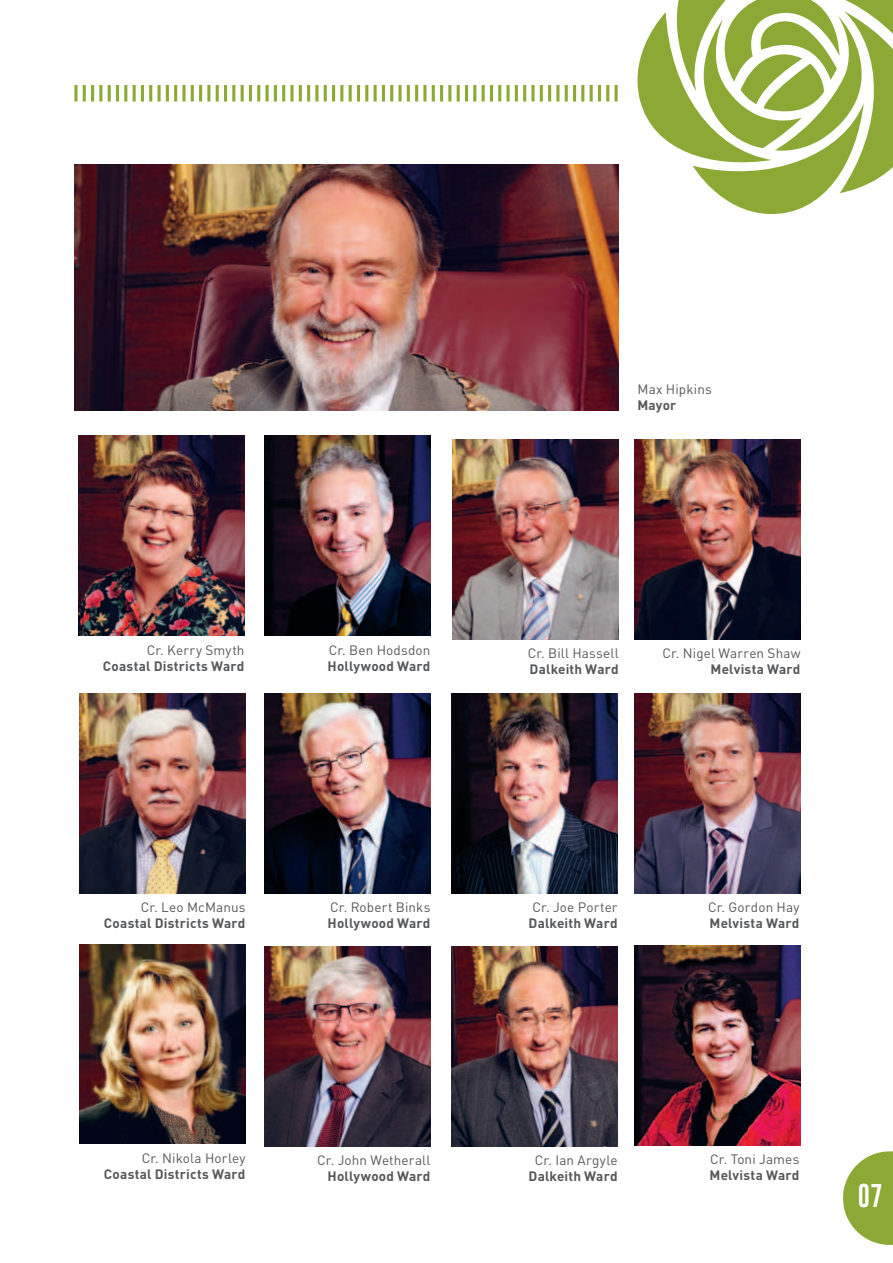
<style>
.page{position:relative;width:893px;height:1263px;background:#fff}
.page>*{position:absolute;margin:0;border:0;box-sizing:border-box;transform-origin:0 0}
.t1{font:24px "Gobold";color:#fff}
.t2{font:700 13.5px "DIN";letter-spacing:.015em;color:#57585a}
.t3{font:13.5px "DIN";letter-spacing:.01em;color:#57585a}
</style>
<div class="page">
<img style="left:74px;top:165px;width:545px;height:245px">
<img style="left:265px;top:946px;width:166px;height:200px">
<img style="left:80px;top:944px;width:166px;height:200px">
<img style="left:265px;top:436px;width:166px;height:200px">
<img style="left:79px;top:436px;width:165px;height:200px">
<img style="left:265px;top:693px;width:166px;height:200px">
<img style="left:80px;top:693px;width:166px;height:200px">
<img style="left:635px;top:693px;width:165px;height:200px">
<img style="left:635px;top:945px;width:165px;height:200px">
<img style="left:453px;top:439px;width:166px;height:200px">
<img style="left:635px;top:439px;width:165px;height:200px">
<img style="left:452px;top:693px;width:166px;height:200px">
<hr style="left:74px;top:85px;width:3px;height:17px;background:#8ca935">
<hr style="left:83px;top:85px;width:3px;height:17px;background:#8ca935">
<hr style="left:91px;top:85px;width:3px;height:17px;background:#8ca935">
<hr style="left:99px;top:85px;width:3px;height:17px;background:#8ca935">
<hr style="left:108px;top:85px;width:3px;height:17px;background:#8ca935">
<hr style="left:116px;top:85px;width:3px;height:17px;background:#8ca935">
<hr style="left:124px;top:85px;width:3px;height:17px;background:#8ca935">
<hr style="left:133px;top:85px;width:3px;height:17px;background:#8ca935">
<hr style="left:141px;top:85px;width:3px;height:17px;background:#8ca935">
<hr style="left:149px;top:85px;width:3px;height:17px;background:#8ca935">
<hr style="left:158px;top:85px;width:3px;height:17px;background:#8ca935">
<hr style="left:166px;top:85px;width:3px;height:17px;background:#8ca935">
<hr style="left:174px;top:85px;width:3px;height:17px;background:#8ca935">
<svg style="left:182px;top:85px;width:4px;height:17px"></svg>
<hr style="left:191px;top:85px;width:3px;height:17px;background:#8ca935">
<hr style="left:199px;top:85px;width:3px;height:17px;background:#8ca935">
<hr style="left:207px;top:85px;width:3px;height:17px;background:#8ca935">
<hr style="left:216px;top:85px;width:3px;height:17px;background:#8ca935">
<hr style="left:224px;top:85px;width:3px;height:17px;background:#8ca935">
<hr style="left:232px;top:85px;width:3px;height:17px;background:#8ca935">
<hr style="left:241px;top:85px;width:3px;height:17px;background:#8ca935">
<hr style="left:249px;top:85px;width:3px;height:17px;background:#8ca935">
<hr style="left:257px;top:85px;width:3px;height:17px;background:#8ca935">
<hr style="left:266px;top:85px;width:3px;height:17px;background:#8ca935">
<hr style="left:274px;top:85px;width:3px;height:17px;background:#8ca935">
<hr style="left:282px;top:85px;width:3px;height:17px;background:#8ca935">
<svg style="left:290px;top:85px;width:4px;height:17px"></svg>
<hr style="left:299px;top:85px;width:3px;height:17px;background:#8ca935">
<hr style="left:307px;top:85px;width:3px;height:17px;background:#8ca935">
<hr style="left:315px;top:85px;width:3px;height:17px;background:#8ca935">
<hr style="left:324px;top:85px;width:3px;height:17px;background:#8ca935">
<hr style="left:332px;top:85px;width:3px;height:17px;background:#8ca935">
<hr style="left:340px;top:85px;width:3px;height:17px;background:#8ca935">
<hr style="left:349px;top:85px;width:3px;height:17px;background:#8ca935">
<hr style="left:357px;top:85px;width:3px;height:17px;background:#8ca935">
<hr style="left:365px;top:85px;width:3px;height:17px;background:#8ca935">
<hr style="left:374px;top:85px;width:3px;height:17px;background:#8ca935">
<hr style="left:382px;top:85px;width:3px;height:17px;background:#8ca935">
<hr style="left:390px;top:85px;width:3px;height:17px;background:#8ca935">
<svg style="left:398px;top:85px;width:4px;height:17px"></svg>
<hr style="left:407px;top:85px;width:3px;height:17px;background:#8ca935">
<hr style="left:415px;top:85px;width:3px;height:17px;background:#8ca935">
<hr style="left:423px;top:85px;width:3px;height:17px;background:#8ca935">
<hr style="left:432px;top:85px;width:3px;height:17px;background:#8ca935">
<hr style="left:440px;top:85px;width:3px;height:17px;background:#8ca935">
<hr style="left:448px;top:85px;width:3px;height:17px;background:#8ca935">
<hr style="left:457px;top:85px;width:3px;height:17px;background:#8ca935">
<hr style="left:465px;top:85px;width:3px;height:17px;background:#8ca935">
<hr style="left:473px;top:85px;width:3px;height:17px;background:#8ca935">
<hr style="left:482px;top:85px;width:3px;height:17px;background:#8ca935">
<hr style="left:490px;top:85px;width:3px;height:17px;background:#8ca935">
<hr style="left:498px;top:85px;width:3px;height:17px;background:#8ca935">
<svg style="left:506px;top:85px;width:4px;height:17px"></svg>
<hr style="left:515px;top:85px;width:3px;height:17px;background:#8ca935">
<hr style="left:523px;top:85px;width:3px;height:17px;background:#8ca935">
<svg style="left:531px;top:85px;width:4px;height:17px"></svg>
<hr style="left:540px;top:85px;width:3px;height:17px;background:#8ca935">
<hr style="left:548px;top:85px;width:3px;height:17px;background:#8ca935">
<hr style="left:556px;top:85px;width:3px;height:17px;background:#8ca935">
<hr style="left:565px;top:85px;width:3px;height:17px;background:#8ca935">
<hr style="left:573px;top:85px;width:3px;height:17px;background:#8ca935">
<hr style="left:581px;top:85px;width:3px;height:17px;background:#8ca935">
<hr style="left:590px;top:85px;width:3px;height:17px;background:#8ca935">
<hr style="left:598px;top:85px;width:3px;height:17px;background:#8ca935">
<hr style="left:606px;top:85px;width:3px;height:17px;background:#8ca935">
<hr style="left:615px;top:85px;width:3px;height:17px;background:#8ca935">
<svg style="left:637px;top:0;width:256px;height:215px"></svg>
<svg style="left:843px;top:1151px;width:50px;height:94px"></svg>
<img style="left:452px;top:946px;width:166px;height:200px">
<p class="t3" style="left:637px;top:382px;width:76px">Max Hipkins</p>
<p class="t2" style="left:637px;top:396px;width:40px">Mayor</p>
<p class="t3" style="left:147px;top:642px;width:99px">Cr. Kerry Smyth</p>
<p class="t2" style="left:103px;top:657px;width:143px">Coastal Districts Ward</p>
<p class="t3" style="left:329px;top:642px;width:103px">Cr. Ben Hodsdon</p>
<p class="t2" style="left:328px;top:657px;width:104px">Hollywood Ward</p>
<p class="t3" style="left:528px;top:645px;width:92px">Cr. Bill Hassell</p>
<p class="t2" style="left:530px;top:660px;width:91px">Dalkeith Ward</p>
<p class="t3" style="left:662px;top:645px;width:140px">Cr. Nigel Warren Shaw</p>
<p class="t2" style="left:711px;top:660px;width:91px">Melvista Ward</p>
<p class="t3" style="left:141px;top:899px;width:106px">Cr. Leo McManus</p>
<p class="t2" style="left:104px;top:914px;width:143px">Coastal Districts Ward</p>
<p class="t3" style="left:330px;top:899px;width:102px">Cr. Robert Binks</p>
<p class="t2" style="left:328px;top:914px;width:104px">Hollywood Ward</p>
<p class="t3" style="left:532px;top:899px;width:87px">Cr. Joe Porter</p>
<p class="t2" style="left:529px;top:914px;width:91px">Dalkeith Ward</p>
<p class="t3" style="left:708px;top:899px;width:93px">Cr. Gordon Hay</p>
<p class="t2" style="left:710px;top:914px;width:91px">Melvista Ward</p>
<p class="t3" style="left:142px;top:1150px;width:105px">Cr. Nikola Horley</p>
<p class="t2" style="left:104px;top:1165px;width:143px">Coastal Districts Ward</p>
<p class="t3" style="left:317px;top:1152px;width:115px">Cr. John Wetherall</p>
<p class="t2" style="left:328px;top:1167px;width:104px">Hollywood Ward</p>
<p class="t3" style="left:535px;top:1152px;width:84px">Cr. Ian Argyle</p>
<p class="t2" style="left:529px;top:1167px;width:91px">Dalkeith Ward</p>
<p class="t3" style="left:710px;top:1151px;width:91px">Cr. Toni James</p>
<p class="t2" style="left:710px;top:1166px;width:91px">Melvista Ward</p>
<h1 class="t1" style="left:858px;top:1180px;width:26px">07</h1>
</div>
